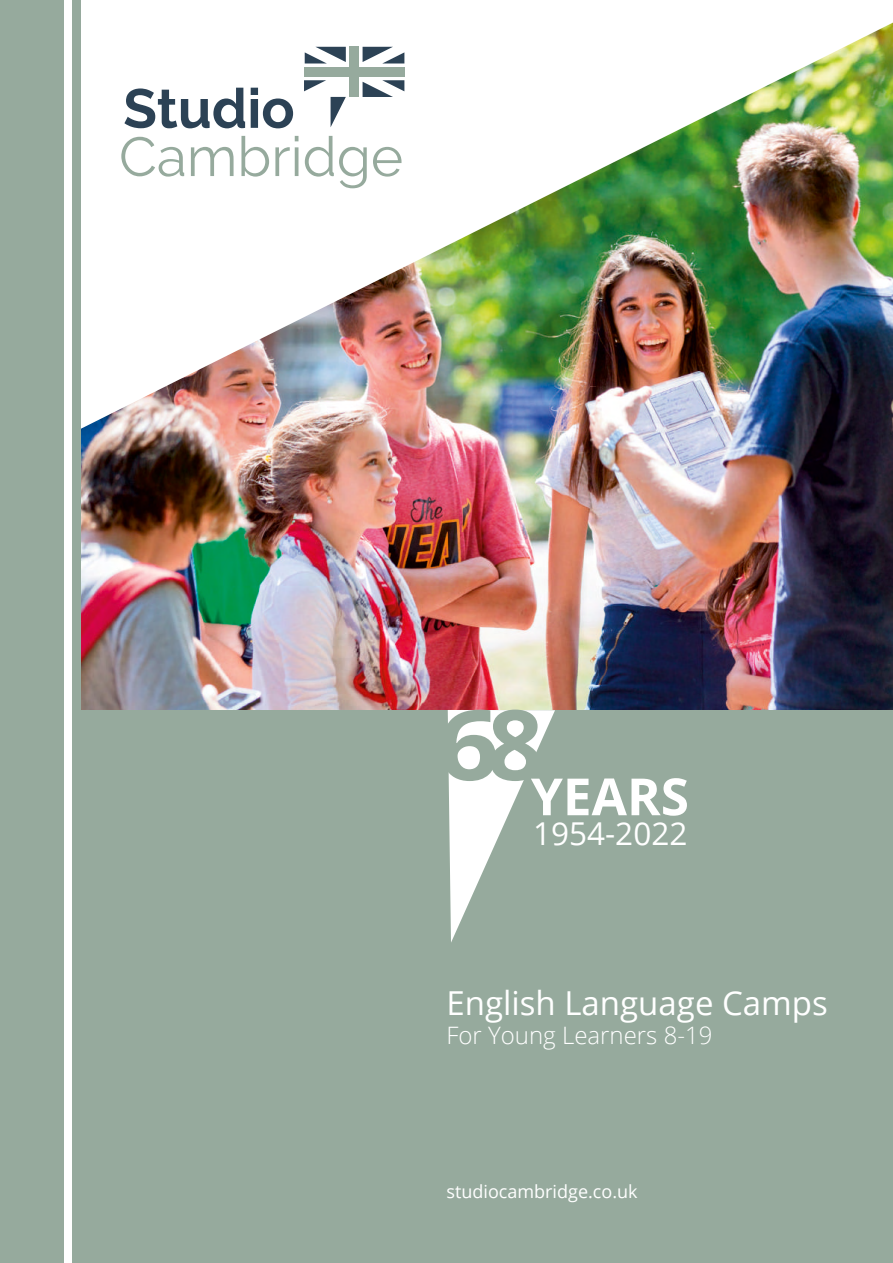
<style>
.page{position:relative;width:893px;height:1263px;background:#fff}
.page>*{position:absolute;margin:0;border:0;box-sizing:border-box;transform-origin:0 0}
.t1{font:700 97.5px "Open Sans";color:#96aa9d;scale:1.11 1}
.t2{font:33px "Open Sans";color:#fff}
.t3{font:31.5px "Open Sans";color:#fff}
.t4{font:300 24px "Open Sans";color:#fff}
.t5{font:18px "Open Sans";color:#fff}
</style>
<div class="page">
<img style="left:81px;top:433px;width:812px;height:277px">
<img style="left:81px;top:22px;width:812px;height:411px">
<div style="left:72px;top:710px;width:821px;height:553px;background:#96aa9d"></div>
<div style="left:0;top:0;width:64px;height:1263px;background:#96aa9d"></div>
<div style="left:72px;top:0;width:9px;height:1263px;background:#96aa9d"></div>
<svg style="left:124px;top:88px;width:121px;height:40px"></svg>
<svg style="left:251px;top:88px;width:42px;height:40px"></svg>
<svg style="left:121px;top:137px;width:63px;height:40px"></svg>
<svg style="left:191px;top:147px;width:43px;height:29px"></svg>
<svg style="left:241px;top:136px;width:28px;height:41px"></svg>
<svg style="left:275px;top:147px;width:15px;height:29px"></svg>
<svg style="left:295px;top:136px;width:3px;height:5px"></svg>
<hr style="left:295px;top:147px;width:3px;height:29px;background:#96aa9d">
<svg style="left:305px;top:136px;width:62px;height:52px"></svg>
<svg style="left:373px;top:147px;width:28px;height:30px"></svg>
<div style="left:349px;top:47px;width:10px;height:50px;background:#96aa9d"></div>
<div style="left:304px;top:67px;width:100px;height:10px;background:#96aa9d"></div>
<svg style="left:331px;top:97px;width:15px;height:30px"></svg>
<svg style="left:363px;top:47px;width:41px;height:16px"></svg>
<svg style="left:305px;top:47px;width:41px;height:16px"></svg>
<svg style="left:304px;top:80px;width:22px;height:11px"></svg>
<svg style="left:363px;top:80px;width:41px;height:17px"></svg>
<svg style="left:448px;top:710px;width:239px;height:232px"></svg>
<h1 class="t1" style="left:438px;top:676px;width:97px">6 8</h1>
<h3 class="t3" style="left:533px;top:812px;width:156px">1954-2022</h3>
<h2 class="t2" style="left:446px;top:981px;width:383px">English Language Camps</h2>
<h3 class="t4" style="left:446px;top:1019px;width:268px">For Young Learners 8-19</h3>
<p class="t5" style="left:446px;top:1179px;width:193px">studiocambridge.co.uk</p>
</div>
